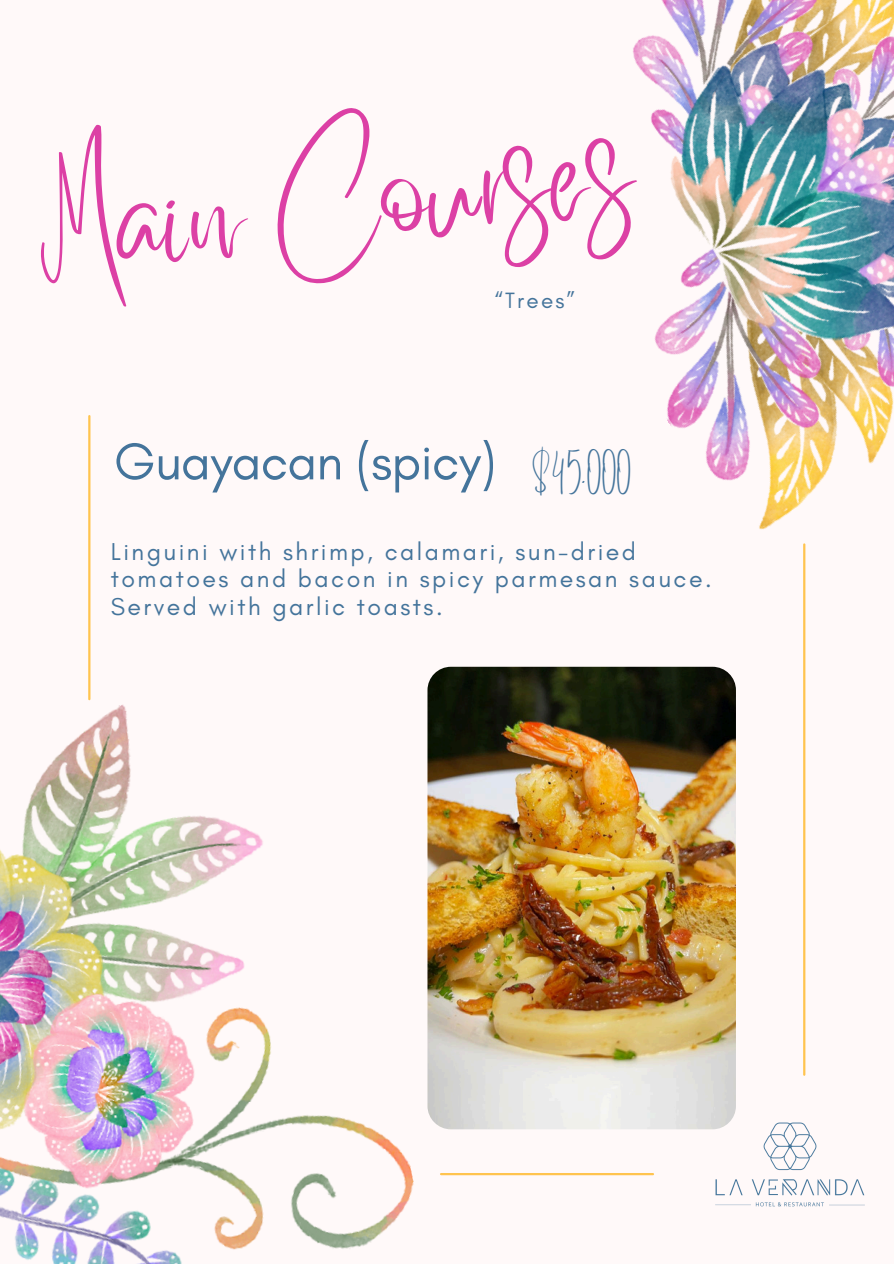
<style>
.page{position:relative;width:894px;height:1264px;background:#fff}
.page>*{position:absolute;margin:0;border:0;box-sizing:border-box;transform-origin:0 0}
.t1{font:112.95px "Better Saturday";color:#dc40a5}
.t2{font:52.5px "Glacial Indifference";letter-spacing:-.015em;color:#44749b}
.t3{font:28.95px "Better Saturday";color:#44749b}
.t4{font:24.9px/27.3px "Glacial Indifference";letter-spacing:.1em;color:#44749b}
.t5{font:22.5px "Glacial Indifference";letter-spacing:.1em;color:#44749b}
</style>
<div class="page">
<div style="left:0;top:0;width:893px;height:1263px;background:#fff9f9"></div>
<hr style="left:88px;top:416px;width:2px;height:283px;background:#ffc44f">
<img style="left:0;top:666px;width:440px;height:597px">
<img style="left:633px;top:0;width:260px;height:530px">
<hr style="left:802px;top:544px;width:3px;height:530px;background:#ffc44f">
<hr style="left:441px;top:1172px;width:211px;height:3px;background:#ffc44f">
<img style="left:427px;top:666px;width:308px;height:463px;border-radius:23px">
<img style="left:654px;top:987px;width:211px;height:220px">
<p class="t1" style="left:34px;top:204px;width:603px;rotate:-5deg">Main Courses</p>
<p class="t5" style="left:494px;top:287px;width:82px">“Trees”</p>
<h1 class="t2" style="left:114px;top:429px;width:383px">Guayacan (spicy)</h1>
<p class="t3" style="left:531px;top:467px;width:101px">$45.000</p>
<h2 class="t4" style="left:111px;top:537px;width:602px">Linguini with shrimp, calamari, sun-dried tomatoes and bacon in spicy parmesan sauce.<br>Served with garlic toasts.</h2>
</div>
